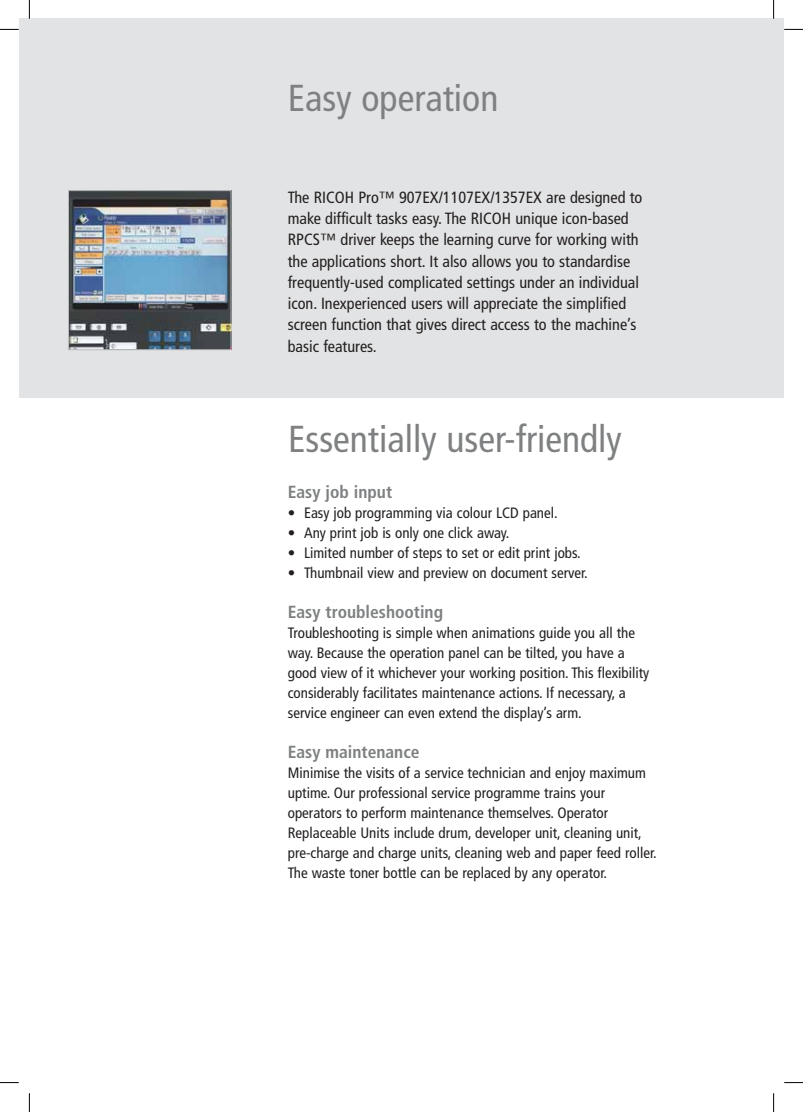
<style>
.page{position:relative;width:803px;height:1112px;background:#fff}
.page>*{position:absolute;margin:0;border:0;box-sizing:border-box;transform-origin:0 0}
.t1{font:condensed 37.5px "Frutiger";color:#7e8082}
.t2{font:700 condensed 17.5px "Frutiger";color:#7e8082}
.t3{font:condensed 16.25px/21.2px "Frutiger";color:#231f20}
.t4{font:condensed 15px/20px "Frutiger";color:#231f20}
</style>
<div class="page">
<div style="left:19px;top:19px;width:754px;height:379px;background:#e2e3e4"></div>
<img style="left:70px;top:192px;width:159px;height:156px">
<div style="left:68px;top:190px;width:163px;height:160px;border:1px solid #bbbdc0"></div>
<div style="left:773px;top:19px;width:11px;height:379px;background:#e2e3e4"></div>
<svg style="left:0;top:29px;width:19px;height:1px"></svg>
<svg style="left:784px;top:29px;width:19px;height:1px"></svg>
<svg style="left:0;top:1082px;width:19px;height:1px"></svg>
<svg style="left:784px;top:1082px;width:19px;height:1px"></svg>
<svg style="left:29px;top:0;width:1px;height:19px"></svg>
<svg style="left:29px;top:1093px;width:1px;height:18px"></svg>
<svg style="left:773px;top:0;width:1px;height:19px"></svg>
<svg style="left:773px;top:1093px;width:1px;height:18px"></svg>
<h1 class="t1" style="left:288px;top:83px;width:212px">Easy operation</h1>
<p class="t3" style="left:288px;top:188px;width:356px">The RICOH Pro™ 907EX/1107EX/1357EX are designed to make difficult tasks easy. The RICOH unique icon-based RPCS™ driver keeps the learning curve for working with the applications short. It also allows you to standardise frequently-used complicated settings under an individual icon. Inexperienced users will appreciate the simplified screen function that gives direct access to the machine’s basic features.</p>
<h1 class="t1" style="left:288px;top:424px;width:335px">Essentially user-friendly</h1>
<p class="t2" style="left:288px;top:484px;width:106px">Easy job input</p>
<p class="t4" style="left:288px;top:503px;width:271px">• Easy job programming via colour LCD panel.</p>
<p class="t4" style="left:288px;top:523px;width:223px">• Any print job is only one click away.</p>
<p class="t4" style="left:288px;top:543px;width:294px">• Limited number of steps to set or edit print jobs.</p>
<p class="t4" style="left:288px;top:563px;width:301px">• Thumbnail view and preview on document server.</p>
<p class="t2" style="left:288px;top:604px;width:157px">Easy troubleshooting</p>
<p class="t4" style="left:288px;top:623px;width:363px">Troubleshooting is simple when animations guide you all the way. Because the operation panel can be tilted, you have a good view of it whichever your working position. This flexibility considerably facilitates maintenance actions. If necessary, a service engineer can even extend the display’s arm.</p>
<p class="t2" style="left:288px;top:744px;width:133px">Easy maintenance</p>
<p class="t4" style="left:288px;top:763px;width:370px">Minimise the visits of a service technician and enjoy maximum uptime. Our professional service programme trains your operators to perform maintenance themselves. Operator Replaceable Units include drum, developer unit, cleaning unit, pre-charge and charge units, cleaning web and paper feed roller.<br>The waste toner bottle can be replaced by any operator.</p>
</div>
